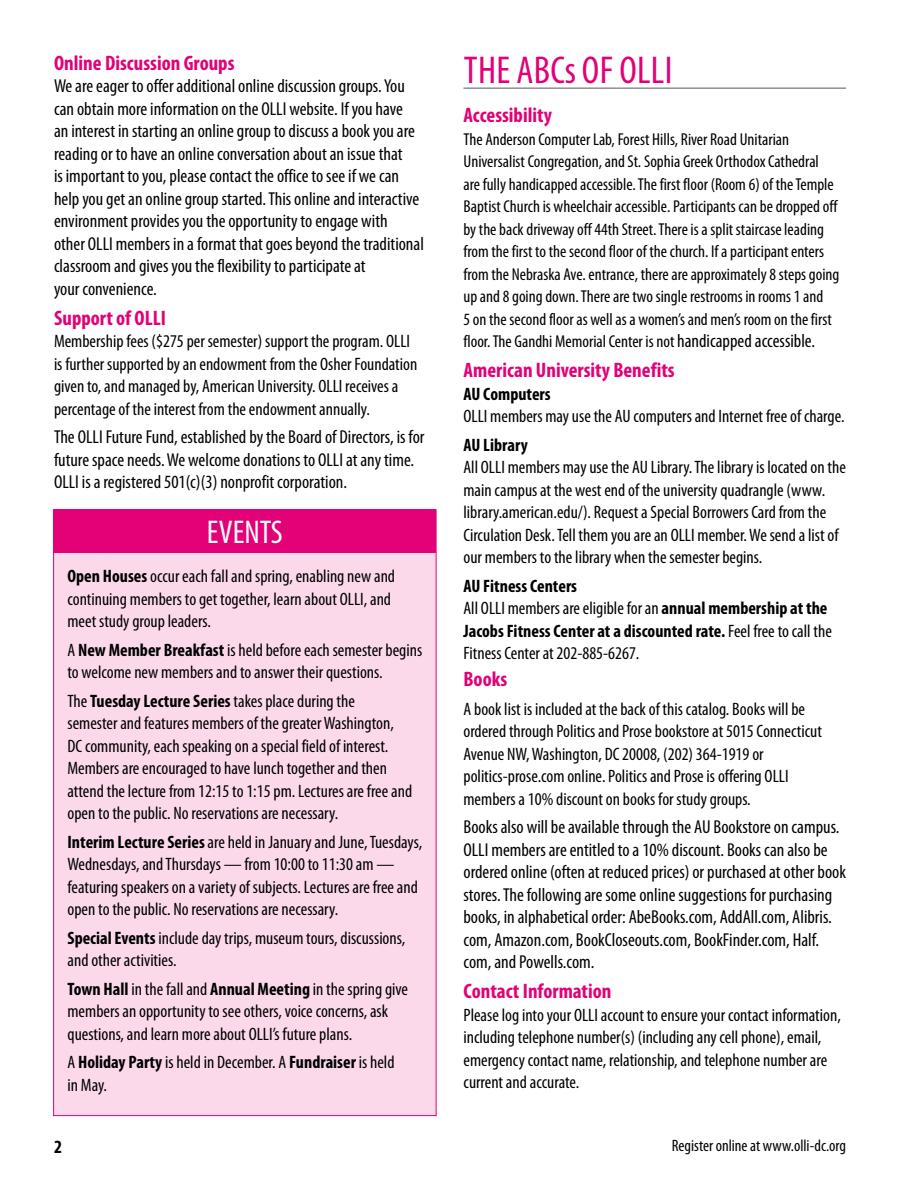
<style>
.page{position:relative;width:918px;height:1188px;background:#fff}
.page>*{position:absolute;margin:0;border:0;box-sizing:border-box;transform-origin:0 0}
.t1{font:condensed 39px "Myriad Pro";letter-spacing:.01em;color:#e20177}
.t2{font:condensed 33px "Myriad Pro";color:#fff}
.t3{font:700 condensed 21px "Myriad Pro";color:#e20177}
.t4{font:condensed 18.75px/22.5px "Myriad Pro";color:#000}
.t5{font:700 condensed 18.75px "Myriad Pro";color:#000}
.t6{font:condensed 18px/22.5px "Myriad Pro";color:#000}
.t7{font:700 condensed 18px "Myriad Pro";color:#000}
.t8{font:condensed 17.25px/22.5px "Myriad Pro";color:#000}
.t9{font:condensed 16.5px "Myriad Pro";color:#000}
.s1{font-weight:700}
.s2{font-size:18.75px}
</style>
<div class="page">
<hr style="left:464px;top:88px;width:382px;height:1px;background:#58595b">
<div style="left:54px;top:510px;width:382px;height:606px;background:#fbd9eb"></div>
<div style="left:54px;top:509px;width:382px;height:44px;background:#e20177"></div>
<p class="t3" style="left:54px;top:50px;width:182px">Online Discussion Groups</p>
<p class="t4" style="left:54px;top:75px;width:371px">We are eager to offer additional online discussion groups. You can obtain more information on the OLLI website. If you have<br>an interest in starting an online group to discuss a book you are reading or to have an online conversation about an issue that<br>is important to you, please contact the office to see if we can help you get an online group started. This online and interactive environment provides you the opportunity to engage with<br>other OLLI members in a format that goes beyond the traditional classroom and gives you the flexibility to participate at<br>your convenience.</p>
<p class="t3" style="left:54px;top:305px;width:113px">Support of OLLI</p>
<p class="t6" style="left:54px;top:330px;width:365px">Membership fees ($275 per semester) support the program. OLLI is further supported by an endowment from the Osher Foundation given to, and managed by, American University. OLLI receives a percentage of the interest from the endowment annually.</p>
<p class="t4" style="left:54px;top:426px;width:372px">The OLLI Future Fund, established by the Board of Directors, is for future space needs. We welcome donations to OLLI at any time.<br>OLLI is a registered 501(c)(3) nonprofit corporation.</p>
<h2 class="t2" style="left:207px;top:513px;width:78px">EVENTS</h2>
<p class="t6" style="left:68px;top:565px;width:329px"><span class="s1">Open Houses</span> occur each fall and spring, enabling new and continuing members to get together, learn about OLLI, and meet study group leaders.</p>
<p class="t6" style="left:68px;top:638px;width:356px">A <span class="s1">New Member Breakfast</span> is held before each semester begins to welcome new members and to answer their questions.</p>
<p class="t6" style="left:68px;top:689px;width:346px">The<span class="s1">Tuesday Lecture Series</span> takes place during the<br>semester and features members of the greater Washington, DC community, each speaking on a special field of interest.<br>Members are encouraged to have lunch together and then attend the lecture from 12:15 to 1:15 pm. Lectures are free and open to the public. No reservations are necessary.</p>
<p class="t6" style="left:68px;top:830px;width:356px"><span class="s1">Interim Lecture Series</span> are held in January and June, Tuesdays, Wednesdays, and Thursdays — from 10:00 to 11:30 am — featuring speakers on a variety of subjects. Lectures are free and open to the public. No reservations are necessary.</p>
<p class="t6" style="left:68px;top:926px;width:339px"><span class="s1">Special Events</span> include day trips, museum tours, discussions, and other activities.</p>
<p class="t6" style="left:68px;top:977px;width:342px"><span class="s1">Town Hall</span> in the fall and <span class="s1">Annual Meeting</span> in the spring give members an opportunity to see others, voice concerns, ask questions, and learn more about OLLI’s future plans.</p>
<p class="t6" style="left:68px;top:1051px;width:329px">A <span class="s1">Holiday Party</span> is held in December. A <span class="s1">Fundraiser</span> is held in May.</p>
<h1 class="t1" style="left:464px;top:47px;width:210px">THE ABCs of OLLI</h1>
<p class="t3" style="left:464px;top:102px;width:90px">Accessibility</p>
<p class="t8" style="left:464px;top:128px;width:377px">The Anderson Computer Lab, Forest Hills, River Road Unitarian Universalist Congregation, and St. Sophia Greek Orthodox Cathedral are fully handicapped accessible. The first floor (Room 6) of the Temple Baptist Church is wheelchair accessible. Participants can be dropped off by the back driveway off 44th Street. There is a split staircase leading from the first to the second floor of the church. If a participant enters from the Nebraska Ave. entrance, there are approximately 8 steps going up and 8 going down. There are two single restrooms in rooms 1 and<br>5 on the second floor as well as a women’s and men’s room on the first floor. The Gandhi Memorial Center is not <span class="s2">handicapped accessible.</span></p>
<p class="t3" style="left:464px;top:357px;width:213px">American University Benefits</p>
<p class="t7" style="left:464px;top:383px;width:89px">AU Computers</p>
<p class="t6" style="left:464px;top:405px;width:383px">OLLI members may use the AU computers and Internet free of charge.</p>
<p class="t7" style="left:464px;top:434px;width:66px">AU Library</p>
<p class="t6" style="left:464px;top:456px;width:384px">All OLLI members may use the AU Library. The library is located on the main campus at the west end of the university quadrangle (www. library.american.edu/). Request a Special Borrowers Card from the Circulation Desk. Tell them you are an OLLI member. We send a list of our members to the library when the semester begins.</p>
<p class="t6" style="left:464px;top:574px;width:370px"><span class="s1">AU Fitness Centers<br></span>All OLLI members are eligible for an <span class="s1">annual membership at the Jacobs Fitness Center at a discounted rate.</span> Feel free to call the Fitness Center at 202-885-6267.</p>
<p class="t3" style="left:464px;top:666px;width:45px">Books</p>
<p class="t6" style="left:464px;top:697px;width:360px">A book list is included at the back of this catalog. Books will be ordered through Politics and Prose bookstore at 5015 Connecticut Avenue NW, Washington, DC 20008, (202) 364-1919 or politics-prose.com online. Politics and Prose is offering OLLI members a 10% discount on books for study groups.</p>
<p class="t4" style="left:464px;top:816px;width:384px">Books also will be available through the AU Bookstore on campus.<br>OLLI members are entitled to a 10% discount. Books can also be ordered online (often at reduced prices) or purchased at other book stores. The following are some online suggestions for purchasing books, in alphabetical order: AbeBooks.com, AddAll.com, Alibris. com, Amazon.com, BookCloseouts.com, BookFinder.com, Half. com, and Powells.com.</p>
<p class="t3" style="left:464px;top:978px;width:150px">Contact Information</p>
<p class="t6" style="left:464px;top:1003px;width:379px">Please log into your OLLI account to ensure your contact information, including telephone number(s) (including any cell phone), email, emergency contact name, relationship, and telephone number are current and accurate.</p>
<p class="t5" style="left:54px;top:1135px;width:9px">2</p>
<p class="t9" style="left:672px;top:1135px;width:176px">Register online at www.olli-dc.org</p>
</div>
